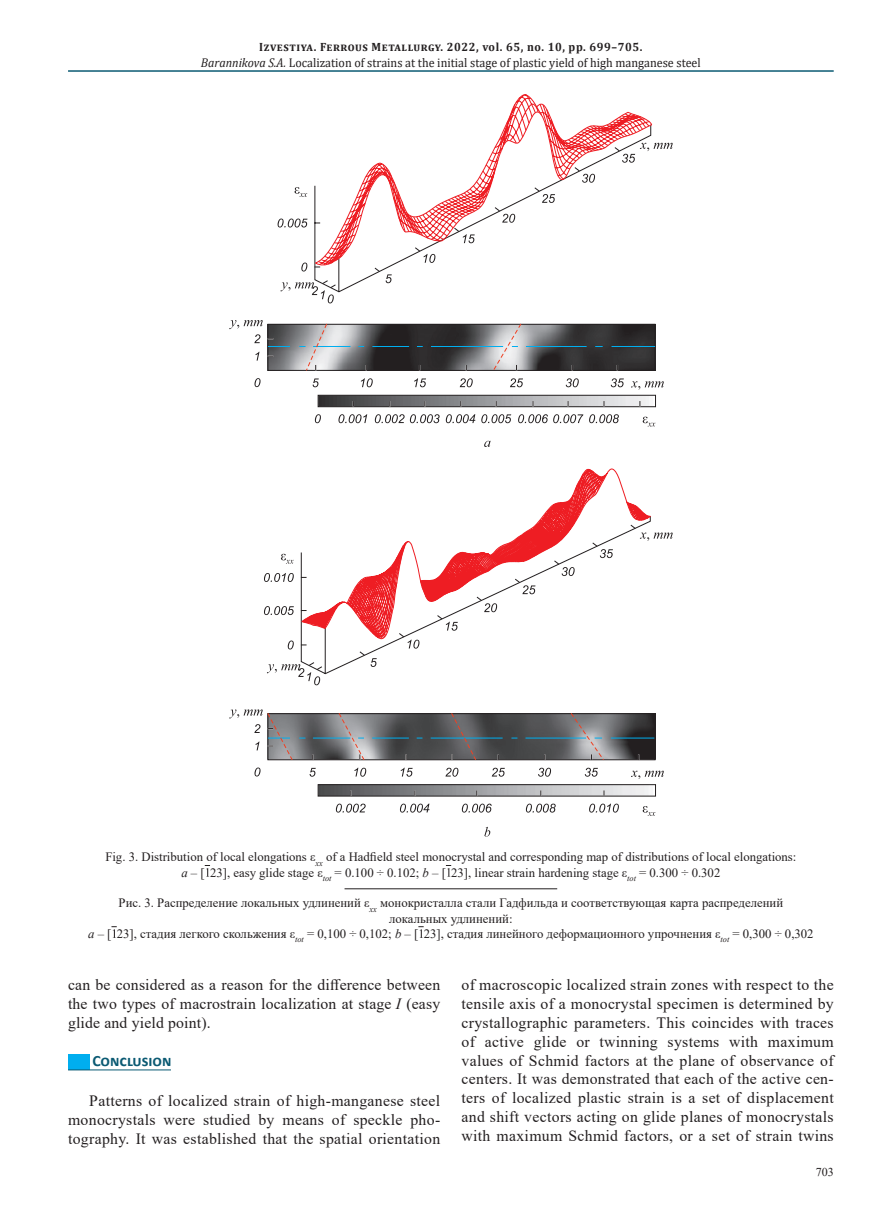
<style>
.page{position:relative;width:872px;height:1212px;background:#fff}
.page>*{position:absolute;margin:0;border:0;box-sizing:border-box;transform-origin:0 0}
.t1{font:15.75px/18.9px "Times New Roman";letter-spacing:.02em;color:#231f20;text-align:justify}
.t2{font:700 15.75px "Calibri";color:#0b5a73}
.t3{font:12.75px "Times New Roman";color:#231f20}
.t4{font:12.75px "Cambria";color:#231f20;scale:.95 1}
.t5{font:700 12px "Cambria";letter-spacing:.05em;color:#231f20;scale:.95 1}
.t6{font:12px "Times New Roman";color:#231f20}
.s1{font-style:italic}
</style>
<div class="page">
<hr style="left:68px;top:70px;width:765px;height:2px;background:#0b5a73">
<div style="left:68px;top:1054px;width:21px;height:15px;background:#00aeef"></div>
<hr style="left:68px;top:1069px;width:103px;height:1px;background:#0b5a73">
<svg style="left:205px;top:865px;width:5px;height:12px"></svg>
<svg style="left:446px;top:865px;width:5px;height:12px"></svg>
<hr style="left:344px;top:888px;width:213px;height:1px;background:#231f20">
<svg style="left:111px;top:926px;width:6px;height:12px"></svg>
<svg style="left:418px;top:926px;width:5px;height:12px"></svg>
<img style="left:293px;top:715px;width:360px;height:43px">
<img style="left:320px;top:786px;width:329px;height:8px">
<div style="left:318px;top:784px;width:338px;height:12px;border:1px solid #231f20"></div>
<img style="left:269px;top:326px;width:384px;height:43px">
<svg style="left:484px;top:827px;width:6px;height:9px"></svg>
<svg style="left:651px;top:422px;width:4px;height:4px"></svg>
<hr style="left:611px;top:346px;width:44px;height:1px;background:#00aeef">
<svg style="left:254px;top:378px;width:6px;height:9px"></svg>
<svg style="left:229px;top:320px;width:61px;height:41px"></svg>
<svg style="left:651px;top:381px;width:12px;height:7px"></svg>
<svg style="left:299px;top:323px;width:15px;height:48px"></svg>
<svg style="left:642px;top:806px;width:13px;height:10px"></svg>
<hr style="left:313px;top:738px;width:37px;height:1px;background:#00aeef">
<hr style="left:611px;top:738px;width:43px;height:1px;background:#00aeef">
<svg style="left:309px;top:768px;width:7px;height:9px"></svg>
<svg style="left:254px;top:767px;width:6px;height:9px"></svg>
<svg style="left:354px;top:768px;width:12px;height:9px"></svg>
<svg style="left:401px;top:768px;width:11px;height:9px"></svg>
<svg style="left:445px;top:768px;width:13px;height:9px"></svg>
<svg style="left:492px;top:768px;width:13px;height:9px"></svg>
<svg style="left:631px;top:771px;width:32px;height:8px"></svg>
<svg style="left:336px;top:804px;width:30px;height:8px"></svg>
<svg style="left:400px;top:804px;width:29px;height:8px"></svg>
<svg style="left:462px;top:804px;width:29px;height:8px"></svg>
<svg style="left:526px;top:804px;width:29px;height:8px"></svg>
<svg style="left:589px;top:804px;width:30px;height:8px"></svg>
<svg style="left:229px;top:709px;width:64px;height:52px"></svg>
<svg style="left:538px;top:768px;width:13px;height:9px"></svg>
<svg style="left:585px;top:768px;width:13px;height:9px"></svg>
<svg style="left:314px;top:266px;width:337px;height:495px"></svg>
<svg style="left:277px;top:219px;width:30px;height:8px"></svg>
<svg style="left:294px;top:187px;width:13px;height:10px"></svg>
<svg style="left:301px;top:263px;width:6px;height:8px"></svg>
<svg style="left:374px;top:267px;width:18px;height:16px"></svg>
<svg style="left:280px;top:279px;width:57px;height:24px"></svg>
<svg style="left:653px;top:143px;width:19px;height:6px"></svg>
<svg style="left:653px;top:532px;width:19px;height:7px"></svg>
<svg style="left:318px;top:94px;width:331px;height:171px"></svg>
<svg style="left:314px;top:469px;width:336px;height:170px"></svg>
<svg style="left:264px;top:524px;width:372px;height:161px"></svg>
<p class="t5" style="left:259px;top:39px;width:405px">Izvestiya. Ferrous Metallurgy. 2022, vol. 65, no. 10, pp. 699–705.</p>
<p class="t4" style="left:201px;top:55px;width:527px"><span class="s1">Barannikova S.A.</span> Localization of strains at the initial stage of plastic yield of high manganese steel</p>
<p class="t3" style="left:105px;top:848px;width:692px">Fig. 3. Distribution of local elongations ε<sub>xx</sub> of a Hadfield steel monocrystal and corresponding map of distributions of local elongations:</p>
<p class="t3" style="left:181px;top:863px;width:540px"><span class="s1">a</span> – [ 23], easy glide stage ε<sub>tot</sub> = 0.100 ÷ 0.102; <span class="s1">b</span> – [ 23], linear strain hardening stage ε<sub>tot</sub> = 0.300 ÷ 0.302</p>
<p class="t3" style="left:119px;top:894px;width:666px">Рис. 3. Распределение локальных удлинений ε<sub>xx</sub> монокристалла стали Гадфильда и соответствующая карта распределений</p>
<p class="t3" style="left:389px;top:909px;width:125px">локальных удлинений:</p>
<p class="t3" style="left:88px;top:924px;width:727px"><span class="s1">а</span> – [ 23], стадия легкого скольжения ε<sub>tot</sub> = 0,100 ÷ 0,102; <span class="s1">b</span> – [ 23], стадия линейного деформационного упрочнения ε<sub>tot</sub> = 0,300 ÷ 0,302</p>
<p class="t1" style="left:68px;top:975px;width:374px">can be considered as a reason for the difference between the two types of macrostrain localization at stage <span class="s1">I</span> (easy glide and yield point).</p>
<p class="t2" style="left:93px;top:1049px;width:81px">Conclusion</p>
<p class="t1" style="left:68px;top:1090px;width:374px;text-indent:21px">Patterns of localized strain of high-manganese steel monocrystals were studied by means of speckle pho&shy;tography. It was established that the spatial orientation</p>
<p class="t1" style="left:461px;top:975px;width:374px">of macroscopic localized strain zones with respect to the tensile axis of a monocrystal specimen is determined by crystallographic parameters. This coincides with traces of active glide or twinning systems with maximum values of Schmid factors at the plane of observance of centers. It was demonstrated that each of the active cen&shy;ters of localized plastic strain is a set of displacement and shift vectors acting on glide planes of monocrystals with maximum Schmid factors, or a set of strain twins</p>
<p class="t6" style="left:815px;top:1164px;width:19px">703</p>
</div>
